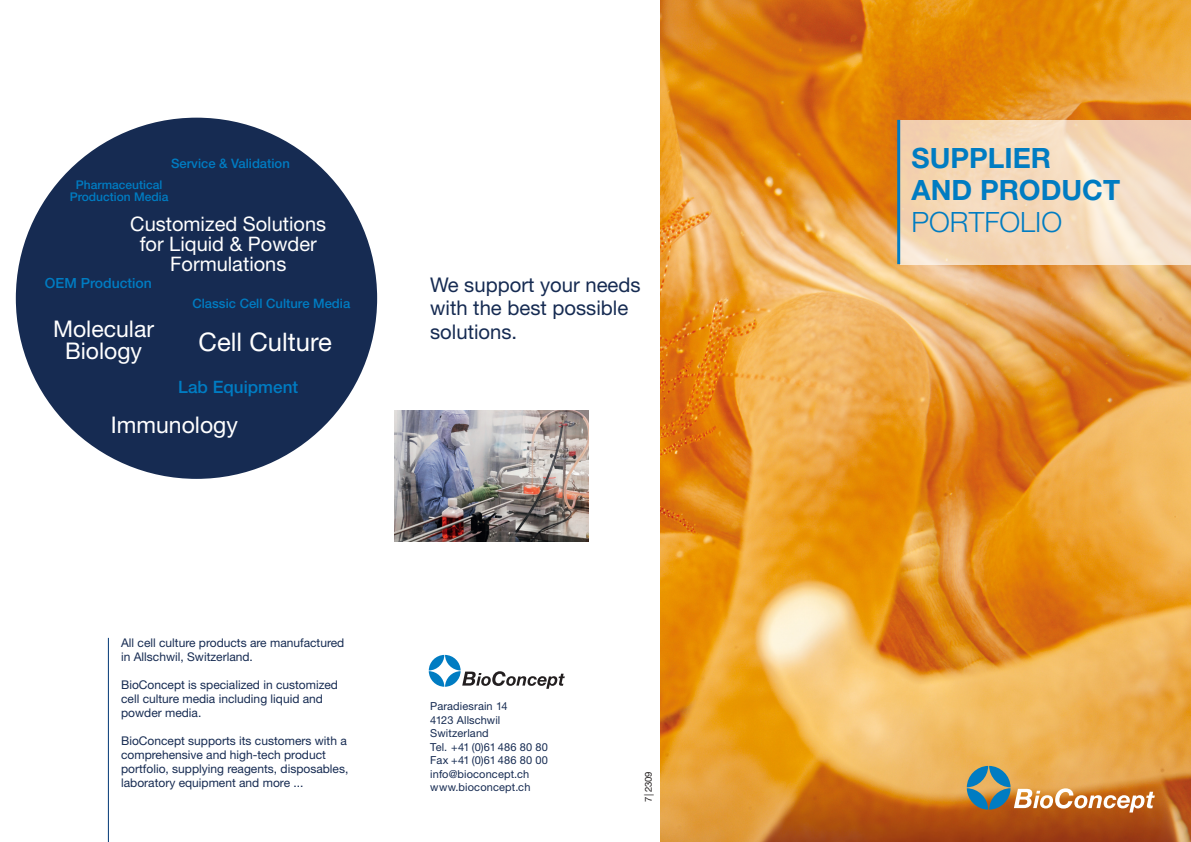
<style>
.page{position:relative;width:1191px;height:842px;background:#fff}
.page>*{position:absolute;margin:0;border:0;box-sizing:border-box;transform-origin:0 0}
.t1{font:700 28px/32px "Helvetica Neue LT Pro";color:#007cc2}
.t2{font:300 28px "Helvetica Neue LT Pro";color:#007cc2}
.t3{font:25.6px "Helvetica Neue LT Pro";color:#fff}
.t4{font:23px/22px "Helvetica Neue LT Pro";color:#fff;text-align:center}
.t5{font:20.3px/23.1px "Helvetica Neue LT Std";color:#162b52}
.t6{font:20px/20px "Helvetica Neue LT Pro";color:#fff;text-align:center}
.t7{font:500 17.1px "Helvetica Neue LT Pro";color:#007cc2}
.t8{font:500 14px "Helvetica Neue LT Pro";color:#007cc2}
.t9{font:500 13px "Helvetica Neue LT Pro";color:#007cc2}
.t10{font:12px/14px "Helvetica Neue LT Pro";color:#162b52}
.t11{font:500 12px/12px "Helvetica Neue LT Pro";color:#007cc2;text-align:center}
.t12{font:11px/13.5px "Helvetica Neue LT Pro";letter-spacing:.01em;color:#162b52}
.t13{font:9.6px "Helvetica Neue LT Std";color:#231f20}
</style>
<div class="page">
<div style="left:16px;top:118px;width:361px;height:361px;background:#162b52;border-radius:50%"></div>
<svg style="left:429px;top:655px;width:136px;height:34px"></svg>
<hr style="left:108px;top:638px;width:1px;height:204px;background:#013775">
<img style="left:394px;top:410px;width:194px;height:132px">
<img style="left:660px;top:0;width:531px;height:842px">
<svg style="left:966px;top:766px;width:188px;height:46px"></svg>
<svg style="left:900px;top:120px;width:291px;height:144px"></svg>
<hr style="left:897px;top:120px;width:3px;height:144px;background:#007cc2">
<p class="t9" style="left:171px;top:156px;width:120px">Service &amp; Validation</p>
<p class="t11" style="left:70px;top:178px;width:100px">Pharmaceutical<br>Production Media</p>
<h3 class="t6" style="left:130px;top:213px;width:197px">Customized Solutions for Liquid &amp; Powder<br>Formulations</h3>
<p class="t8" style="left:45px;top:274px;width:108px">OEM Production</p>
<h3 class="t4" style="left:53px;top:317px;width:102px">Molecular<br>Biology</h3>
<p class="t9" style="left:192px;top:295px;width:159px">Classic Cell Culture Media</p>
<h2 class="t3" style="left:199px;top:326px;width:135px">Cell Culture</h2>
<h3 class="t7" style="left:178px;top:377px;width:121px">Lab Equipment</h3>
<h3 class="t4" style="left:111px;top:413px;width:128px">Immunology</h3>
<p class="t10" style="left:121px;top:635px;width:225px">All cell culture products are manufactured in Allschwil, Switzerland.</p>
<p class="t10" style="left:121px;top:677px;width:218px">BioConcept is specialized in customized cell culture media including liquid and powder media.</p>
<p class="t10" style="left:121px;top:733px;width:229px">BioConcept supports its customers with a comprehensive and high-tech product portfolio, supplying reagents, disposables, laboratory equipment and more ...</p>
<h3 class="t5" style="left:430px;top:273px;width:212px">We support your needs with the best possible solutions.</h3>
<p class="t12" style="left:430px;top:699px;width:119px">Paradiesrain 14<br>4123 Allschwil<br>Switzerland<br>Tel. +41 (0)61 486 80 80<br>Fax +41 (0)61 486 80 00 info@bioconcept.ch www.bioconcept.ch</p>
<p class="t13" style="left:642px;top:802px;width:32px;rotate:-90deg">7|2309</p>
<h1 class="t1" style="left:911px;top:141px;width:210px">SUPPLIER<br>AND PRODUCT</h1>
<h1 class="t2" style="left:911px;top:205px;width:152px">PORTFOLIO</h1>
</div>
